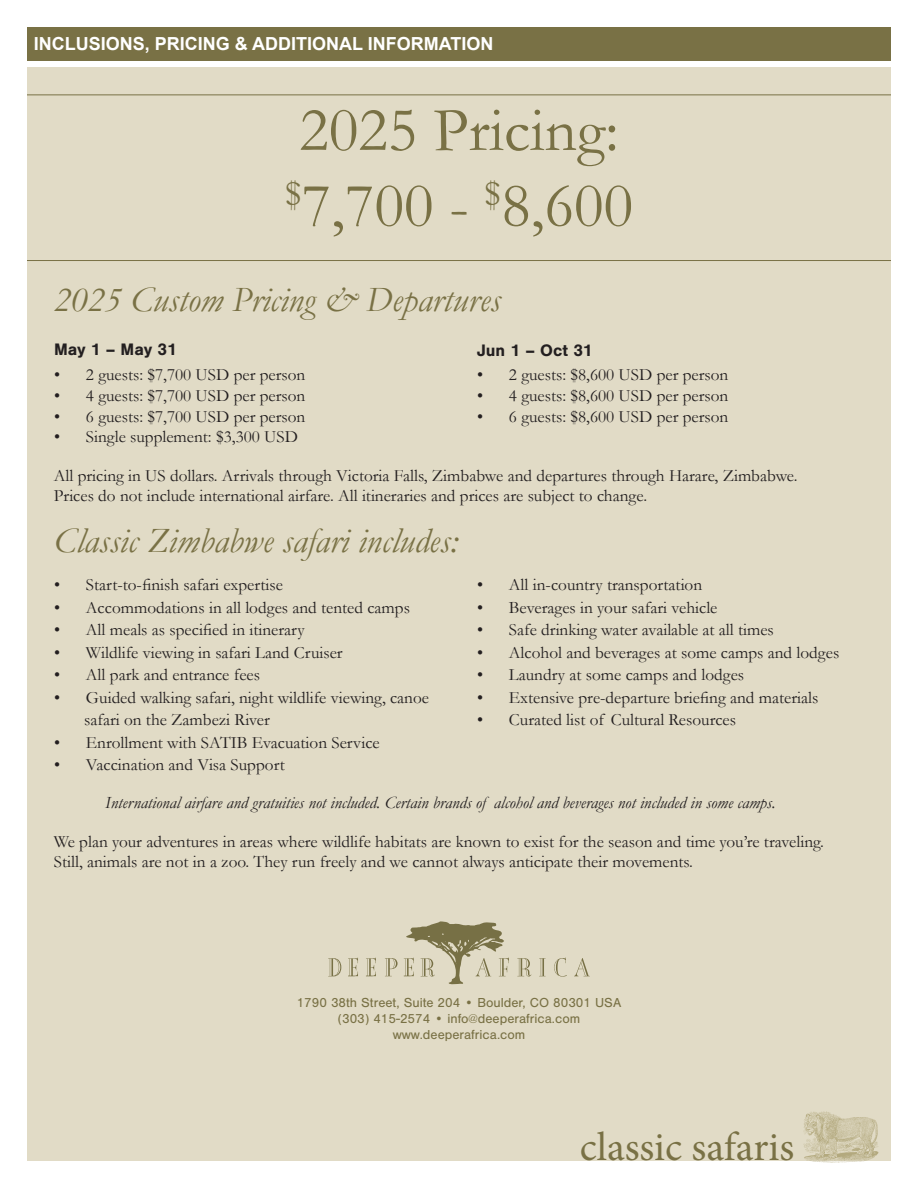
<style>
.page{position:relative;width:918px;height:1188px;background:#fff}
.page>*{position:absolute;margin:0;border:0;box-sizing:border-box;transform-origin:0 0}
.t1{font:63px "Garamond";color:#797145}
.t2{font:40.5px "Minion Pro";color:#797145}
.t3{font:italic 36px "Garamond";color:#797145}
.t4{font:700 18px "Arial";color:#fff}
.t5{font:17.25px/20.7px "Garamond";color:#231f20}
.t6{font:italic 17.25px "Garamond";color:#231f20}
.t7{font:700 17.25px "Nimbus San";color:#231f20}
.t8{font:13.5px "Nimbus San";color:#797145}
</style>
<div class="page">
<div style="left:27px;top:68px;width:864px;height:1093px;background:#e1dbc6"></div>
<div style="left:27px;top:27px;width:864px;height:34px;background:#797145"></div>
<hr style="left:27px;top:94px;width:864px;height:1px;background:#797145">
<hr style="left:27px;top:260px;width:864px;height:1px;background:#797145">
<img style="left:803px;top:1111px;width:76px;height:51px">
<svg style="left:517px;top:958px;width:14px;height:19px"></svg>
<svg style="left:539px;top:958px;width:7px;height:18px"></svg>
<svg style="left:554px;top:957px;width:13px;height:20px"></svg>
<svg style="left:574px;top:958px;width:15px;height:18px"></svg>
<svg style="left:385px;top:958px;width:13px;height:18px"></svg>
<svg style="left:348px;top:958px;width:10px;height:18px"></svg>
<svg style="left:366px;top:958px;width:10px;height:18px"></svg>
<svg style="left:404px;top:921px;width:105px;height:64px"></svg>
<svg style="left:328px;top:958px;width:13px;height:18px"></svg>
<p class="t4" style="left:34px;top:31px;width:461px">INCLUSIONS, PRICING &amp; ADDITIONAL INFORMATION</p>
<p class="t1" style="left:299px;top:88px;width:321px">2025 Pricing:</p>
<p class="t1" style="left:285px;top:163px;width:349px"><sup>$</sup>7,700 - <sup>$</sup>8,600</p>
<p class="t3" style="left:54px;top:276px;width:448px">2025 Custom Pricing &amp; Departures</p>
<p class="t7" style="left:54px;top:340px;width:124px">May 1 – May 31</p>
<p class="t7" style="left:477px;top:340px;width:117px">Jun 1 – Oct 31</p>
<p class="t5" style="left:54px;top:364px;width:253px">• 2 guests: $7,700 USD per person</p>
<p class="t5" style="left:54px;top:385px;width:253px">• 4 guests: $7,700 USD per person</p>
<p class="t5" style="left:54px;top:406px;width:253px">• 6 guests: $7,700 USD per person</p>
<p class="t5" style="left:54px;top:426px;width:246px">• Single supplement: $3,300 USD</p>
<p class="t5" style="left:477px;top:364px;width:253px">• 2 guests: $8,600 USD per person</p>
<p class="t5" style="left:477px;top:385px;width:253px">• 4 guests: $8,600 USD per person</p>
<p class="t5" style="left:477px;top:406px;width:253px">• 6 guests: $8,600 USD per person</p>
<p class="t5" style="left:54px;top:464px;width:745px">All pricing in US dollars. Arrivals through Victoria Falls, Zimbabwe and departures through Harare, Zimbabwe.<br>Prices do not include international airfare. All itineraries and prices are subject to change.</p>
<p class="t3" style="left:54px;top:516px;width:406px">Classic Zimbabwe safari includes:</p>
<p class="t5" style="left:54px;top:574px;width:231px">• Start-to-finish safari expertise</p>
<p class="t5" style="left:54px;top:597px;width:358px">• Accommodations in all lodges and tented camps</p>
<p class="t5" style="left:54px;top:619px;width:252px">• All meals as specified in itinerary</p>
<p class="t5" style="left:54px;top:642px;width:290px">• Wildlife viewing in safari Land Cruiser</p>
<p class="t5" style="left:54px;top:664px;width:208px">• All park and entrance fees</p>
<p class="t5" style="left:84px;top:686px;width:346px;line-height:22.5px;text-indent:-30px">• Guided walking safari, night wildlife viewing, canoe safari on the Zambezi River</p>
<p class="t5" style="left:54px;top:732px;width:327px">• Enrollment with SATIB Evacuation Service</p>
<p class="t5" style="left:54px;top:754px;width:232px">• Vaccination and Visa Support</p>
<p class="t5" style="left:477px;top:574px;width:227px">• All in-country transportation</p>
<p class="t5" style="left:477px;top:597px;width:242px">• Beverages in your safari vehicle</p>
<p class="t5" style="left:477px;top:619px;width:298px">• Safe drinking water available at all times</p>
<p class="t5" style="left:477px;top:642px;width:364px">• Alcohol and beverages at some camps and lodges</p>
<p class="t5" style="left:477px;top:664px;width:269px">• Laundry at some camps and lodges</p>
<p class="t5" style="left:477px;top:687px;width:343px">• Extensive pre-departure briefing and materials</p>
<p class="t5" style="left:477px;top:709px;width:261px">• Curated list of Cultural Resources</p>
<p class="t6" style="left:105px;top:791px;width:672px">International airfare and gratuities not included. Certain brands of alcohol and beverages not included in some camps.</p>
<p class="t5" style="left:54px;top:831px;width:772px">We plan your adventures in areas where wildlife habitats are known to exist for the season and time you’re traveling.<br>Still, animals are not in a zoo. They run freely and we cannot always anticipate their movements.</p>
<p class="t8" style="left:297px;top:995px;width:326px">1790 38th Street, Suite 204 • Boulder, CO 80301 USA</p>
<p class="t8" style="left:338px;top:1011px;width:244px">(303) 415-2574 • info@deeperafrica.com</p>
<p class="t8" style="left:393px;top:1027px;width:134px">www.deeperafrica.com</p>
<p class="t2" style="left:580px;top:1120px;width:216px">classic safaris</p>
</div>
